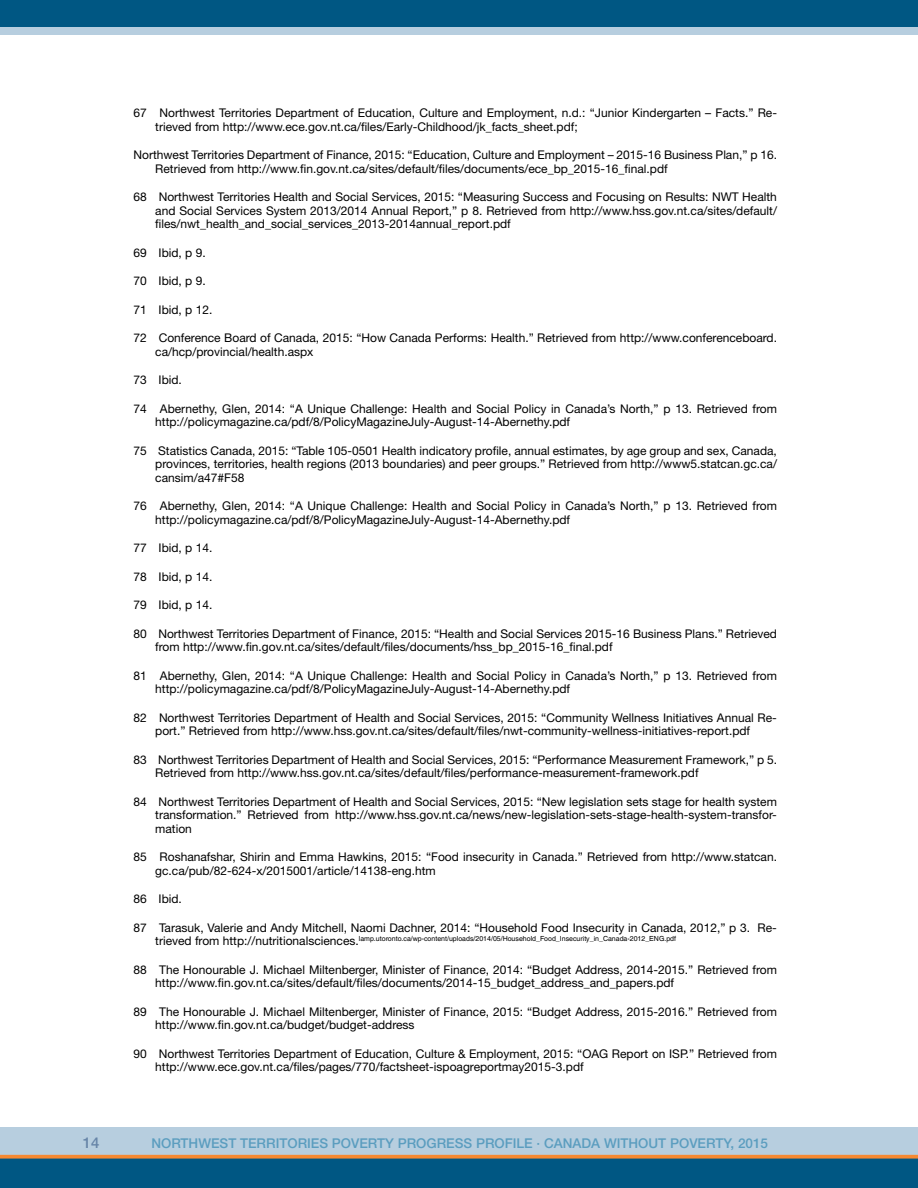
<style>
.page{position:relative;width:918px;height:1188px;background:#fff}
.page>*{position:absolute;margin:0;border:0;box-sizing:border-box;transform-origin:0 0}
.t1{font:500 15px "Helvetica Neue";color:#6785a8}
.t2{font:500 13.5px "Helvetica Neue";color:#5b9dbf}
.t3{font:12px/13.5px "Helvetica Neue";color:#000}
.t4{font:7.05px "Helvetica";color:#000}
.s1{font-family:"Helvetica Neue";font-size:12px}
</style>
<div class="page">
<div style="left:0;top:1128px;width:918px;height:35px;background:#b7cedf"></div>
<div style="left:0;top:5px;width:918px;height:30px;background:#b7cedf"></div>
<div style="left:0;top:1155px;width:918px;height:33px;background:#005783"></div>
<div style="left:0;top:0;width:918px;height:27px;background:#005783"></div>
<svg style="left:0;top:1155px;width:918px;height:4px;background:#db833a"></svg>
<p class="t3" style="left:155px;top:106px;width:623px;text-indent:-22px">67 Northwest Territories Department of Education, Culture and Employment, n.d.: “Junior Kindergarten – Facts.” Re&shy;trieved from http://www.ece.gov.nt.ca/files/Early-Childhood/jk_facts_sheet.pdf;</p>
<p class="t3" style="left:155px;top:148px;width:623px;text-indent:-22px">Northwest Territories Department of Finance, 2015: “Education, Culture and Employment – 2015-16 Business Plan,” p 16.<br>Retrieved from http://www.fin.gov.nt.ca/sites/default/files/documents/ece_bp_2015-16_final.pdf</p>
<p class="t3" style="left:155px;top:190px;width:623px;text-align:justify;text-indent:-22px">68 Northwest Territories Health and Social Services, 2015: “Measuring Success and Focusing on Results: NWT Health and Social Services System 2013/2014 Annual Report,” p 8. Retrieved from http://www.hss.gov.nt.ca/sites/default/ files/nwt_health_and_social_services_2013-2014annual_report.pdf</p>
<p class="t3" style="left:134px;top:246px;width:74px">69 Ibid, p 9.</p>
<p class="t3" style="left:134px;top:274px;width:74px">70 Ibid, p 9.</p>
<p class="t3" style="left:134px;top:303px;width:80px">71 Ibid, p 12.</p>
<p class="t3" style="left:155px;top:331px;width:623px;text-indent:-22px">72 Conference Board of Canada, 2015: “How Canada Performs: Health.” Retrieved from http://www.conferenceboard. ca/hcp/provincial/health.aspx</p>
<p class="t3" style="left:134px;top:373px;width:50px">73 Ibid.</p>
<p class="t3" style="left:155px;top:402px;width:623px;text-indent:-22px">74 Abernethy, Glen, 2014: “A Unique Challenge: Health and Social Policy in Canada’s North,” p 13. Retrieved from http://policymagazine.ca/pdf/8/PolicyMagazineJuly-August-14-Abernethy.pdf</p>
<p class="t3" style="left:155px;top:444px;width:623px;text-align:justify;text-indent:-22px">75 Statistics Canada, 2015: “Table 105-0501 Health indicatory profile, annual estimates, by age group and sex, Canada, provinces, territories, health regions (2013 boundaries) and peer groups.” Retrieved from http://www5.statcan.gc.ca/ cansim/a47#F58</p>
<p class="t3" style="left:155px;top:499px;width:623px;text-indent:-22px">76 Abernethy, Glen, 2014: “A Unique Challenge: Health and Social Policy in Canada’s North,” p 13. Retrieved from http://policymagazine.ca/pdf/8/PolicyMagazineJuly-August-14-Abernethy.pdf</p>
<p class="t3" style="left:134px;top:541px;width:80px">77 Ibid, p 14.</p>
<p class="t3" style="left:134px;top:570px;width:80px">78 Ibid, p 14.</p>
<p class="t3" style="left:134px;top:598px;width:80px">79 Ibid, p 14.</p>
<p class="t3" style="left:155px;top:627px;width:623px;text-indent:-22px">80 Northwest Territories Department of Finance, 2015: “Health and Social Services 2015-16 Business Plans.” Retrieved from http://www.fin.gov.nt.ca/sites/default/files/documents/hss_bp_2015-16_final.pdf</p>
<p class="t3" style="left:155px;top:669px;width:623px;text-indent:-22px">81 Abernethy, Glen, 2014: “A Unique Challenge: Health and Social Policy in Canada’s North,” p 13. Retrieved from http://policymagazine.ca/pdf/8/PolicyMagazineJuly-August-14-Abernethy.pdf</p>
<p class="t3" style="left:134px;top:711px;width:645px;text-align:center">82 Northwest Territories Department of Health and Social Services, 2015: “Community Wellness Initiatives Annual Re&shy;port.” Retrieved from http://www.hss.gov.nt.ca/sites/default/files/nwt-community-wellness-initiatives-report.pdf</p>
<p class="t3" style="left:155px;top:753px;width:623px;text-indent:-22px">83 Northwest Territories Department of Health and Social Services, 2015: “Performance Measurement Framework,” p 5.<br>Retrieved from http://www.hss.gov.nt.ca/sites/default/files/performance-measurement-framework.pdf</p>
<p class="t3" style="left:155px;top:795px;width:623px;text-align:justify;text-indent:-22px">84 Northwest Territories Department of Health and Social Services, 2015: “New legislation sets stage for health system transformation.” Retrieved from http://www.hss.gov.nt.ca/news/new-legislation-sets-stage-health-system-transfor&shy;mation</p>
<p class="t3" style="left:155px;top:850px;width:623px;text-indent:-22px">85 Roshanafshar, Shirin and Emma Hawkins, 2015: “Food insecurity in Canada.” Retrieved from http://www.statcan. gc.ca/pub/82-624-x/2015001/article/14138-eng.htm</p>
<p class="t3" style="left:134px;top:892px;width:50px">86 Ibid.</p>
<p class="t3" style="left:134px;top:921px;width:645px">87 Tarasuk, Valerie and Andy Mitchell, Naomi Dachner, 2014: “Household Food Insecurity in Canada, 2012,” p 3. Re-</p>
<p class="t4" style="left:155px;top:935px;width:522px"><span class="s1">trieved from http://nutritionalsciences.</span>lamp.utoronto.ca/wp-content/uploads/2014/05/Household_Food_Insecurity_in_Canada-2012_ENG.pdf</p>
<p class="t3" style="left:155px;top:963px;width:623px;text-indent:-22px">88 The Honourable J. Michael Miltenberger, Minister of Finance, 2014: “Budget Address, 2014-2015.” Retrieved from http://www.fin.gov.nt.ca/sites/default/files/documents/2014-15_budget_address_and_papers.pdf</p>
<p class="t3" style="left:155px;top:1005px;width:623px;text-indent:-22px">89 The Honourable J. Michael Miltenberger, Minister of Finance, 2015: “Budget Address, 2015-2016.” Retrieved from http://www.fin.gov.nt.ca/budget/budget-address</p>
<p class="t3" style="left:155px;top:1047px;width:623px;text-indent:-22px">90 Northwest Territories Department of Education, Culture &amp; Employment, 2015: “OAG Report on ISP.” Retrieved from http://www.ece.gov.nt.ca/files/pages/770/factsheet-ispoagreportmay2015-3.pdf</p>
<p class="t1" style="left:83px;top:1134px;width:18px">14</p>
<p class="t2" style="left:151px;top:1135px;width:618px">NORTHWEST TERRITORIES POVERTY PROGRESS PROFILE · CANADA WITHOUT POVERTY, 2015</p>
</div>
